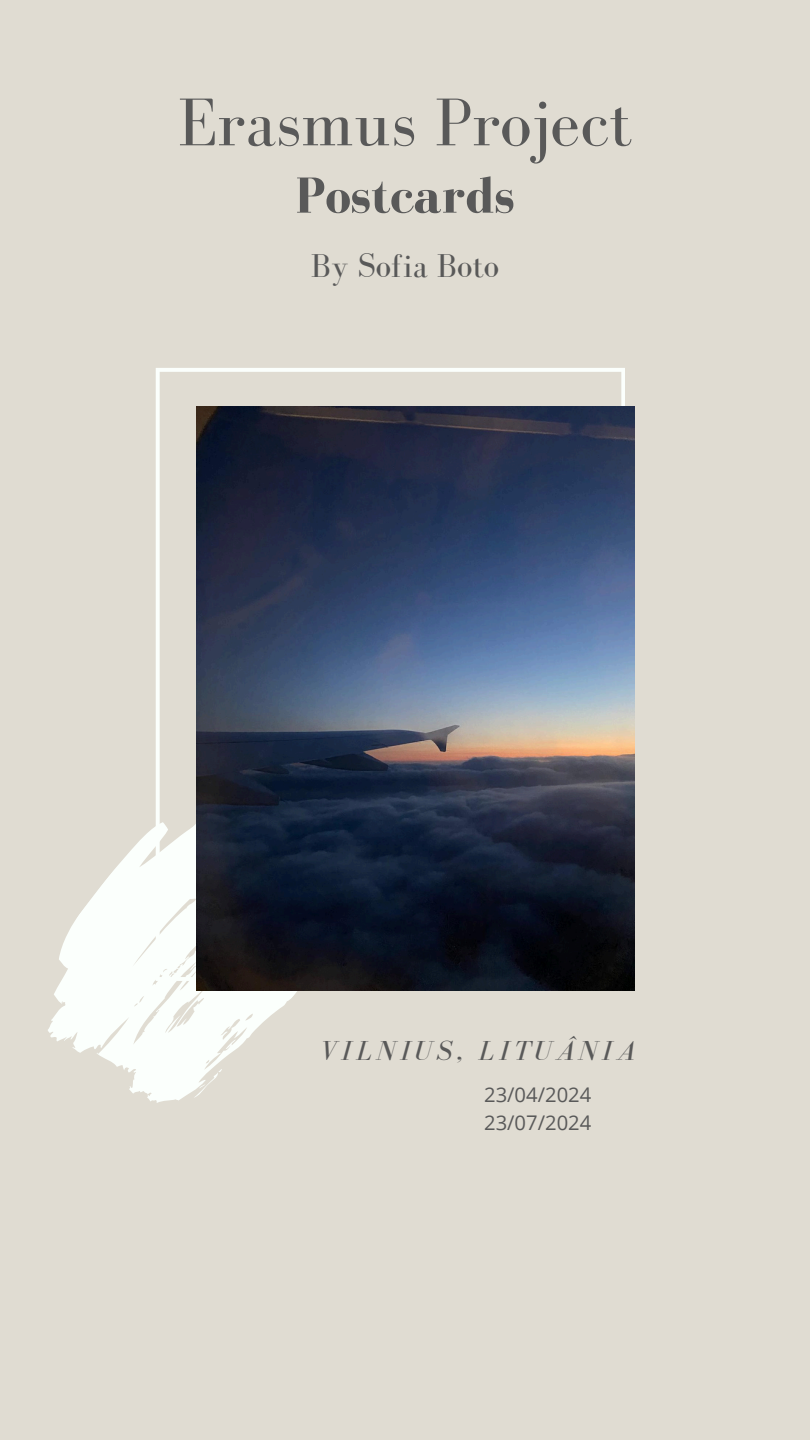
<style>
.page{position:relative;width:810px;height:1440px;background:#e0dcd2}
.page>*{position:absolute;margin:0;border:0;box-sizing:border-box;transform-origin:0 0}
.t1{font:69.5px "Bodoni FLF";color:#595959}
.t2{font:700 52px "Bodoni FLF";color:#595959}
.t3{font:34px "Bodoni FLF";color:#595959}
.t4{font:italic 28.3px "Bodoni FLF";letter-spacing:.15em;color:#595959}
.t5{font:20.2px "Open Sans";color:#595959}
</style>
<div class="page">
<svg style="left:156px;top:368px;width:469px;height:377px"></svg>
<svg style="left:48px;top:745px;width:336px;height:358px"></svg>
<svg style="left:194px;top:1067px;width:30px;height:35px"></svg>
<img style="left:196px;top:407px;width:438px;height:583px">
<h3 class="t1" style="left:178px;top:85px;width:456px">Erasmus Project</h3>
<p class="t2" style="left:295px;top:167px;width:221px">Postcards</p>
<p class="t3" style="left:311px;top:247px;width:190px">By Sofia Boto</p>
<h2 class="t4" style="left:320px;top:1035px;width:316px">VILNIUS, LITUÂNIA</h2>
<h4 class="t5" style="left:484px;top:1080px;width:109px">23/04/2024</h4>
<p class="t5" style="left:484px;top:1108px;width:109px">23/07/2024</p>
</div>
